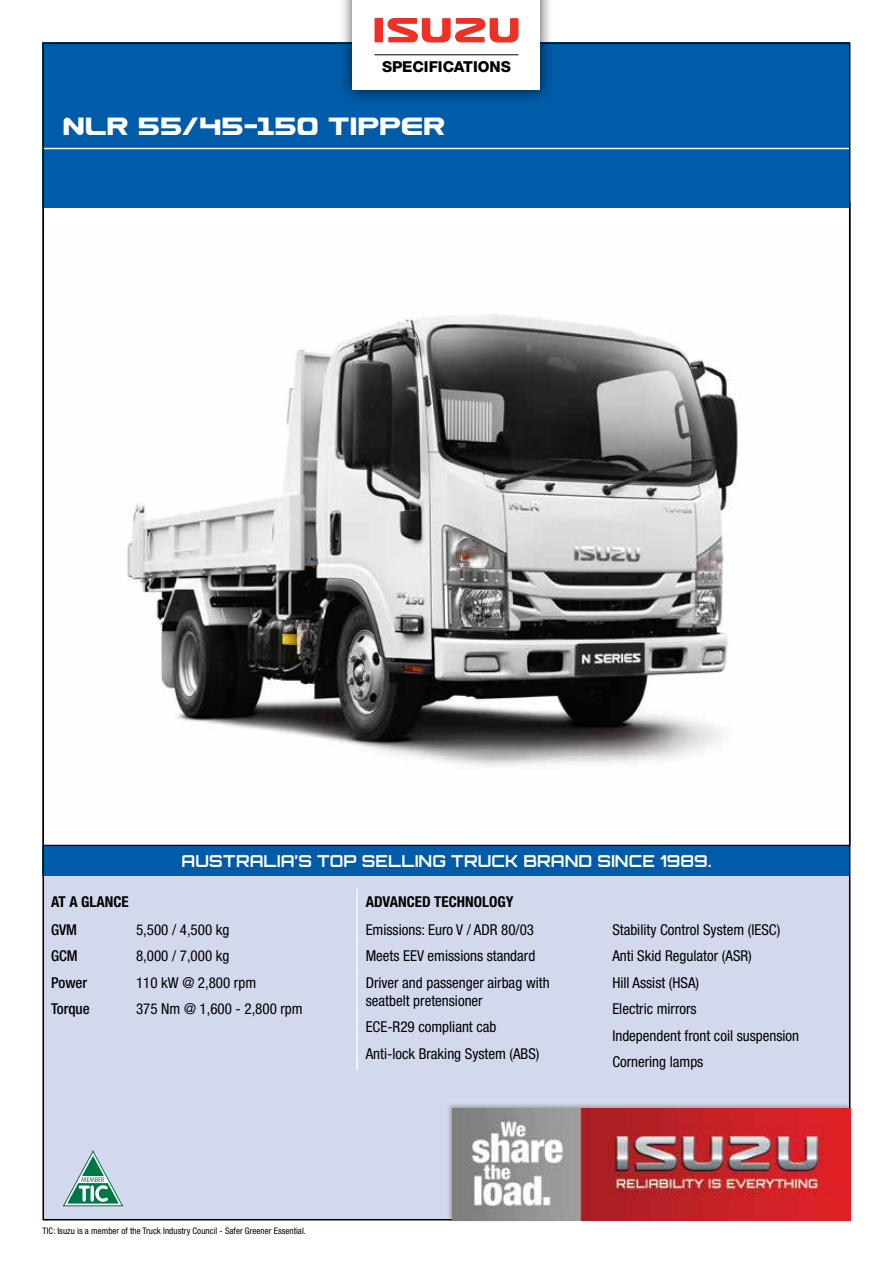
<style>
.page{position:relative;width:893px;height:1263px;background:#fff}
.page>*{position:absolute;margin:0;border:0;box-sizing:border-box;transform-origin:0 0}
.t1{font:30px "Usuzi Oz";color:#fff}
.t2{font:700 16.5px "Orbitron";letter-spacing:.005em;color:#fff}
.t3{font:800 15.15px "Helvetica Neue";color:#000}
.t4{font:condensed 15px/26.5px "Helvetica Neue";color:#000}
.t5{font:700 condensed 15px "Helvetica Neue";color:#000}
.t6{font:500 condensed 15px/26.5px "Helvetica Neue";color:#000}
.t7{font:condensed 9px "Helvetica Neue";letter-spacing:.005em;color:#000}
</style>
<div class="page">
<img style="left:127px;top:314px;width:611px;height:453px">
<div style="left:43px;top:846px;width:807px;height:30px;background:#005ba8"></div>
<div style="left:46px;top:876px;width:801px;height:341px;background:#d3d9ed"></div>
<hr style="left:356px;top:1022px;width:2px;height:47px;background:#fff">
<hr style="left:356px;top:889px;width:2px;height:25px;background:#fff">
<hr style="left:356px;top:914px;width:2px;height:108px;background:#fff">
<div style="left:43px;top:43px;width:807px;height:165px;background:#005ba8"></div>
<hr style="left:43px;top:148px;width:807px;height:1px;background:#fff">
<div style="left:339px;top:0;width:215px;height:104px;background:#000;opacity:.75"></div>
<div style="left:353px;top:0;width:187px;height:89px;background:#fff"></div>
<svg style="left:374px;top:18px;width:144px;height:25px"></svg>
<hr style="left:374px;top:54px;width:144px;height:1px;background:#000">
<div style="left:446px;top:1102px;width:407px;height:121px;background:#000;opacity:.3"></div>
<img style="left:453px;top:1109px;width:397px;height:111px">
<svg style="left:62px;top:1150px;width:62px;height:56px;background:#9cc2be"></svg>
<p class="t3" style="left:382px;top:57px;width:130px">SPECIFICATIONS</p>
<h1 class="t1" style="left:64px;top:111px;width:384px">NLR 55/45-15O Tipper</h1>
<p class="t2" style="left:182px;top:851px;width:531px">AUSTRALIA’S TOP SELLING TRUCK BRAND SINCE 1989.</p>
<p class="t5" style="left:51px;top:893px;width:79px">AT A GLANCE</p>
<p class="t5" style="left:366px;top:893px;width:149px">ADVANCED TECHNOLOGY</p>
<p class="t6" style="left:51px;top:916px;width:40px">GVM<br>GCM<br>Power<br>Torque</p>
<p class="t4" style="left:136px;top:916px;width:168px">5,500 / 4,500 kg<br>8,000 / 7,000 kg<br>110 kW @ 2,800 rpm<br>375 Nm @ 1,600 - 2,800 rpm</p>
<p class="t4" style="left:366px;top:916px;width:185px">Emissions: Euro V / ADR 80/03<br>Meets EEV emissions standard<br>Driver and passenger airbag with</p>
<p class="t4" style="left:366px;top:987px;width:175px">seatbelt pretensioner<br>ECE-R29 compliant cab<br>Anti-lock Braking System (ABS)</p>
<p class="t7" style="left:43px;top:1225px;width:265px">TIC: Isuzu is a member of the Truck Industry Council - Safer Greener Essential.</p>
<p class="t4" style="left:612px;top:916px;width:188px">Stability Control System (IESC)<br>Anti Skid Regulator (ASR)<br>Hill Assist (HSA)<br>Electric mirrors<br>Independent front coil suspension<br>Cornering lamps</p>
</div>
